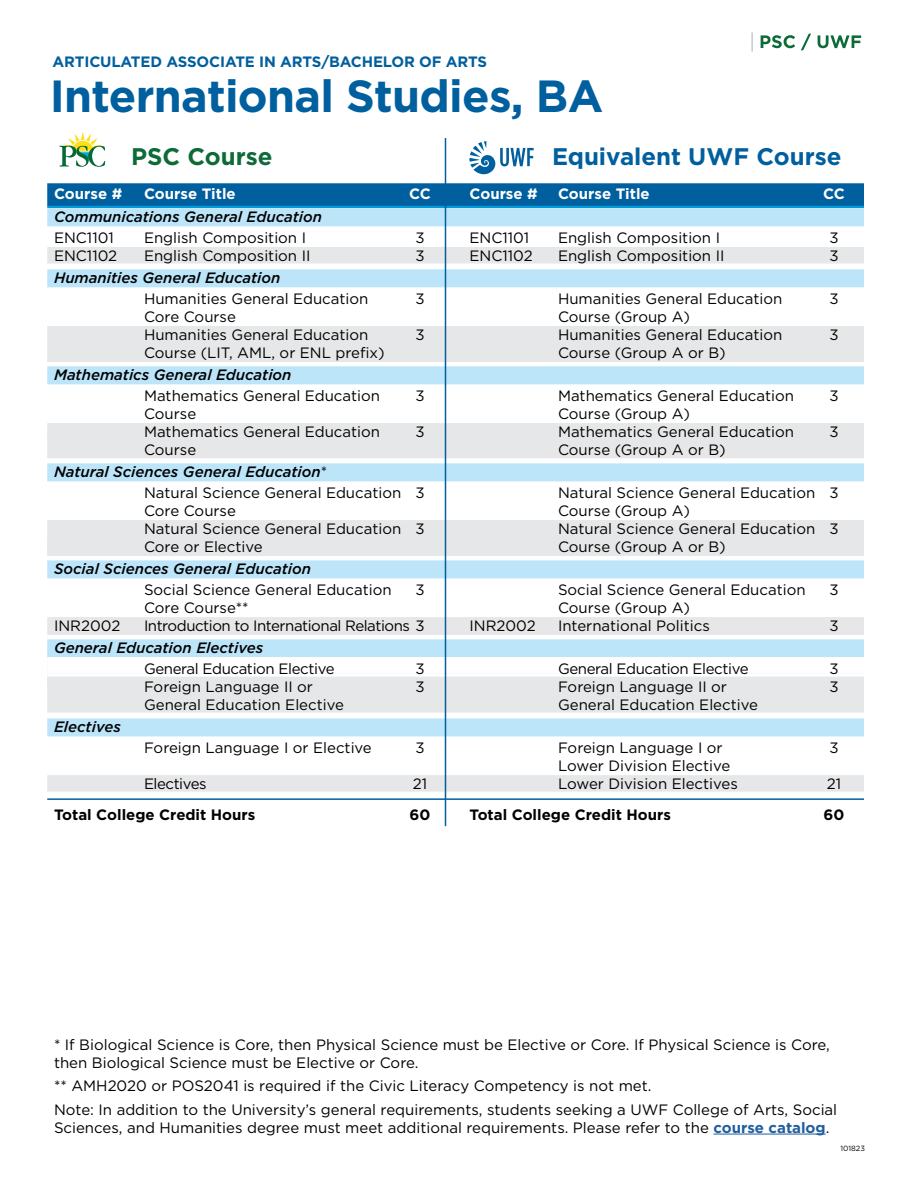
<style>
.page{position:relative;width:918px;height:1188px;background:#fff}
.page>*{position:absolute;margin:0;border:0;box-sizing:border-box;transform-origin:0 0}
.t1{font:700 45px "Gotham";letter-spacing:-.015em;color:#005f9e}
.t2{font:700 24px "Gotham";color:#005f9e}
.t3{font:700 24px "Gotham";color:#0d6b38}
.t4{font:15px/20.7px "Gotham";color:#000}
.t5{font:italic 500 15px "Gotham";color:#000}
.t6{font:700 15px "Gotham";color:#000}
.t7{font:15px "Gotham";letter-spacing:-.025em;color:#000}
.t8{font:15px "Gotham";letter-spacing:-.03em;color:#000}
.t9{font:700 15px "Gotham";letter-spacing:-.01em;color:#005f9e}
.t10{font:700 15px "Gotham";color:#fff}
.t11{font:7.5px "Gotham";color:#000}
.s1{font-weight:500;font-style:italic}
.s2{font-weight:700;color:#215e9e}
</style>
<div class="page">
<svg style="left:59px;top:132px;width:46px;height:35px"></svg>
<svg style="left:469px;top:141px;width:65px;height:33px"></svg>
<svg style="left:761px;top:34px;width:100px;height:16px"></svg>
<svg style="left:752px;top:32px;width:1px;height:20px"></svg>
<hr style="left:47px;top:205px;width:817px;height:3px;background:#009ada">
<div style="left:47px;top:183px;width:817px;height:23px;background:#005f9e"></div>
<div style="left:47px;top:208px;width:817px;height:18px;background:#bce5fa"></div>
<div style="left:47px;top:247px;width:817px;height:17px;background:#e6e7e8"></div>
<div style="left:47px;top:269px;width:817px;height:18px;background:#bce5fa"></div>
<div style="left:47px;top:326px;width:817px;height:36px;background:#e6e7e8"></div>
<div style="left:47px;top:366px;width:817px;height:18px;background:#bce5fa"></div>
<div style="left:47px;top:423px;width:817px;height:17px;background:#e6e7e8"></div>
<div style="left:47px;top:434px;width:817px;height:24px;background:#e6e7e8"></div>
<div style="left:47px;top:463px;width:817px;height:18px;background:#bce5fa"></div>
<div style="left:47px;top:520px;width:817px;height:36px;background:#e6e7e8"></div>
<div style="left:47px;top:560px;width:817px;height:18px;background:#bce5fa"></div>
<div style="left:47px;top:617px;width:817px;height:71px;background:#e6e7e8"></div>
<div style="left:47px;top:635px;width:817px;height:18px;background:#fff"></div>
<div style="left:47px;top:639px;width:817px;height:18px;background:#bce5fa"></div>
<div style="left:47px;top:657px;width:817px;height:17px;background:#fff"></div>
<hr style="left:47px;top:674px;width:817px;height:3px;background:#fff">
<div style="left:47px;top:678px;width:817px;height:35px;background:#e6e7e8"></div>
<div style="left:47px;top:718px;width:817px;height:18px;background:#bce5fa"></div>
<div style="left:47px;top:775px;width:817px;height:17px;background:#e6e7e8"></div>
<hr style="left:47px;top:798px;width:817px;height:2px;background:#005f9e">
<hr style="left:445px;top:138px;width:1px;height:688px;background:#005f9e">
<hr style="left:713px;top:1134px;width:113px;height:1px;background:#215e9e">
<p class="t9" style="left:52px;top:52px;width:436px">ARTICULATED ASSOCIATE IN ARTS/BACHELOR OF ARTS</p>
<h1 class="t1" style="left:50px;top:66px;width:555px">International Studies, BA</h1>
<h2 class="t3" style="left:131px;top:140px;width:143px">PSC Course</h2>
<h2 class="t2" style="left:552px;top:140px;width:291px">Equivalent UWF Course</h2>
<p class="t10" style="left:54px;top:184px;width:70px">Course #</p>
<p class="t10" style="left:144px;top:184px;width:93px">Course Title</p>
<p class="t10" style="left:409px;top:184px;width:23px">CC</p>
<p class="t10" style="left:470px;top:184px;width:70px">Course #</p>
<p class="t10" style="left:558px;top:184px;width:93px">Course Title</p>
<p class="t10" style="left:823px;top:184px;width:23px">CC</p>
<p class="t5" style="left:54px;top:207px;width:270px">Communications General Education</p>
<p class="t4" style="left:54px;top:227px;width:61px">ENC1101</p>
<p class="t4" style="left:144px;top:227px;width:164px">English Composition I</p>
<p class="t4" style="left:415px;top:227px;width:11px">3</p>
<p class="t4" style="left:470px;top:227px;width:61px">ENC1101</p>
<p class="t4" style="left:558px;top:227px;width:164px">English Composition I</p>
<p class="t4" style="left:829px;top:227px;width:11px">3</p>
<p class="t4" style="left:54px;top:245px;width:65px">ENC1102</p>
<p class="t4" style="left:144px;top:245px;width:168px">English Composition II</p>
<p class="t4" style="left:415px;top:245px;width:11px">3</p>
<p class="t4" style="left:470px;top:245px;width:65px">ENC1102</p>
<p class="t4" style="left:558px;top:245px;width:168px">English Composition II</p>
<p class="t4" style="left:829px;top:245px;width:11px">3</p>
<p class="t5" style="left:54px;top:268px;width:228px">Humanities General Education</p>
<p class="t4" style="left:144px;top:288px;width:226px">Humanities General Education</p>
<p class="t4" style="left:415px;top:288px;width:11px">3</p>
<p class="t4" style="left:558px;top:288px;width:226px">Humanities General Education</p>
<p class="t4" style="left:829px;top:288px;width:11px">3</p>
<p class="t4" style="left:144px;top:306px;width:94px">Core Course</p>
<p class="t4" style="left:558px;top:306px;width:134px">Course (Group A)</p>
<p class="t4" style="left:144px;top:324px;width:226px">Humanities General Education</p>
<p class="t4" style="left:415px;top:324px;width:11px">3</p>
<p class="t4" style="left:558px;top:324px;width:226px">Humanities General Education</p>
<p class="t4" style="left:829px;top:324px;width:11px">3</p>
<p class="t4" style="left:144px;top:342px;width:242px">Course (LIT, AML, or ENL prefix)</p>
<p class="t4" style="left:558px;top:342px;width:169px">Course (Group A or B)</p>
<p class="t5" style="left:54px;top:365px;width:239px">Mathematics General Education</p>
<p class="t4" style="left:144px;top:385px;width:238px">Mathematics General Education</p>
<p class="t4" style="left:415px;top:385px;width:11px">3</p>
<p class="t4" style="left:558px;top:385px;width:238px">Mathematics General Education</p>
<p class="t4" style="left:829px;top:385px;width:11px">3</p>
<p class="t4" style="left:144px;top:403px;width:54px">Course</p>
<p class="t4" style="left:558px;top:403px;width:134px">Course (Group A)</p>
<p class="t4" style="left:144px;top:421px;width:238px">Mathematics General Education</p>
<p class="t4" style="left:415px;top:421px;width:11px">3</p>
<p class="t4" style="left:558px;top:421px;width:238px">Mathematics General Education</p>
<p class="t4" style="left:829px;top:421px;width:11px">3</p>
<p class="t4" style="left:144px;top:439px;width:54px">Course</p>
<p class="t4" style="left:558px;top:439px;width:169px">Course (Group A or B)</p>
<p class="t4" style="left:144px;top:461px;width:282px;text-indent:-90px"><span class="s1">Natural Sciences General Education</span>*<br>Natural Science General Education 3</p>
<p class="t4" style="left:558px;top:482px;width:282px">Natural Science General Education 3</p>
<p class="t4" style="left:144px;top:500px;width:94px">Core Course</p>
<p class="t4" style="left:558px;top:500px;width:134px">Course (Group A)</p>
<p class="t4" style="left:144px;top:518px;width:282px">Natural Science General Education 3</p>
<p class="t4" style="left:558px;top:518px;width:282px">Natural Science General Education 3</p>
<p class="t4" style="left:144px;top:536px;width:120px">Core or Elective</p>
<p class="t4" style="left:558px;top:536px;width:169px">Course (Group A or B)</p>
<p class="t5" style="left:54px;top:559px;width:259px">Social Sciences General Education</p>
<p class="t4" style="left:144px;top:579px;width:249px">Social Science General Education</p>
<p class="t4" style="left:415px;top:579px;width:11px">3</p>
<p class="t4" style="left:558px;top:579px;width:249px">Social Science General Education</p>
<p class="t4" style="left:829px;top:579px;width:11px">3</p>
<p class="t4" style="left:144px;top:597px;width:106px">Core Course**</p>
<p class="t4" style="left:558px;top:597px;width:134px">Course (Group A)</p>
<p class="t4" style="left:54px;top:615px;width:68px">INR2002</p>
<p class="t8" style="left:144px;top:616px;width:282px">Introduction to International Relations 3</p>
<p class="t4" style="left:470px;top:615px;width:68px">INR2002</p>
<p class="t4" style="left:558px;top:615px;width:153px">International Politics</p>
<p class="t4" style="left:829px;top:615px;width:11px">3</p>
<p class="t5" style="left:54px;top:638px;width:211px">General Education Electives</p>
<p class="t7" style="left:144px;top:659px;width:192px">General Education Elective</p>
<p class="t4" style="left:415px;top:658px;width:11px">3</p>
<p class="t7" style="left:558px;top:659px;width:192px">General Education Elective</p>
<p class="t4" style="left:829px;top:658px;width:11px">3</p>
<p class="t4" style="left:144px;top:676px;width:171px">Foreign Language II or</p>
<p class="t4" style="left:415px;top:676px;width:11px">3</p>
<p class="t4" style="left:558px;top:676px;width:171px">Foreign Language II or</p>
<p class="t4" style="left:829px;top:676px;width:11px">3</p>
<p class="t4" style="left:144px;top:694px;width:201px">General Education Elective</p>
<p class="t4" style="left:558px;top:694px;width:201px">General Education Elective</p>
<p class="t5" style="left:54px;top:717px;width:68px">Electives</p>
<p class="t4" style="left:144px;top:737px;width:229px">Foreign Language I or Elective</p>
<p class="t4" style="left:415px;top:737px;width:11px">3</p>
<p class="t4" style="left:558px;top:737px;width:166px">Foreign Language I or</p>
<p class="t4" style="left:829px;top:737px;width:11px">3</p>
<p class="t4" style="left:558px;top:755px;width:174px">Lower Division Elective</p>
<p class="t8" style="left:144px;top:774px;width:64px">Electives</p>
<p class="t4" style="left:413px;top:773px;width:16px">21</p>
<p class="t4" style="left:558px;top:773px;width:181px">Lower Division Electives</p>
<p class="t4" style="left:827px;top:773px;width:16px">21</p>
<p class="t6" style="left:54px;top:805px;width:203px">Total College Credit Hours</p>
<p class="t6" style="left:410px;top:805px;width:22px">60</p>
<p class="t6" style="left:470px;top:805px;width:203px">Total College Credit Hours</p>
<p class="t6" style="left:824px;top:805px;width:22px">60</p>
<p class="t4" style="left:54px;top:1035px;width:777px;line-height:18px">* If Biological Science is Core, then Physical Science must be Elective or Core. If Physical Science is Core, then Biological Science must be Elective or Core.</p>
<p class="t4" style="left:54px;top:1074px;width:785px;line-height:23.2px">** AMH2020 or POS2041 is required if the Civic Literacy Competency is not met.<br>Note: In addition to the University’s general requirements, students seeking a UWF College of Arts, Social</p>
<p class="t4" style="left:54px;top:1117px;width:777px">Sciences, and Humanities degree must meet additional requirements. Please refer to the <span class="s2">course catalog</span>.</p>
<p class="t11" style="left:841px;top:1144px;width:26px">101823</p>
</div>
